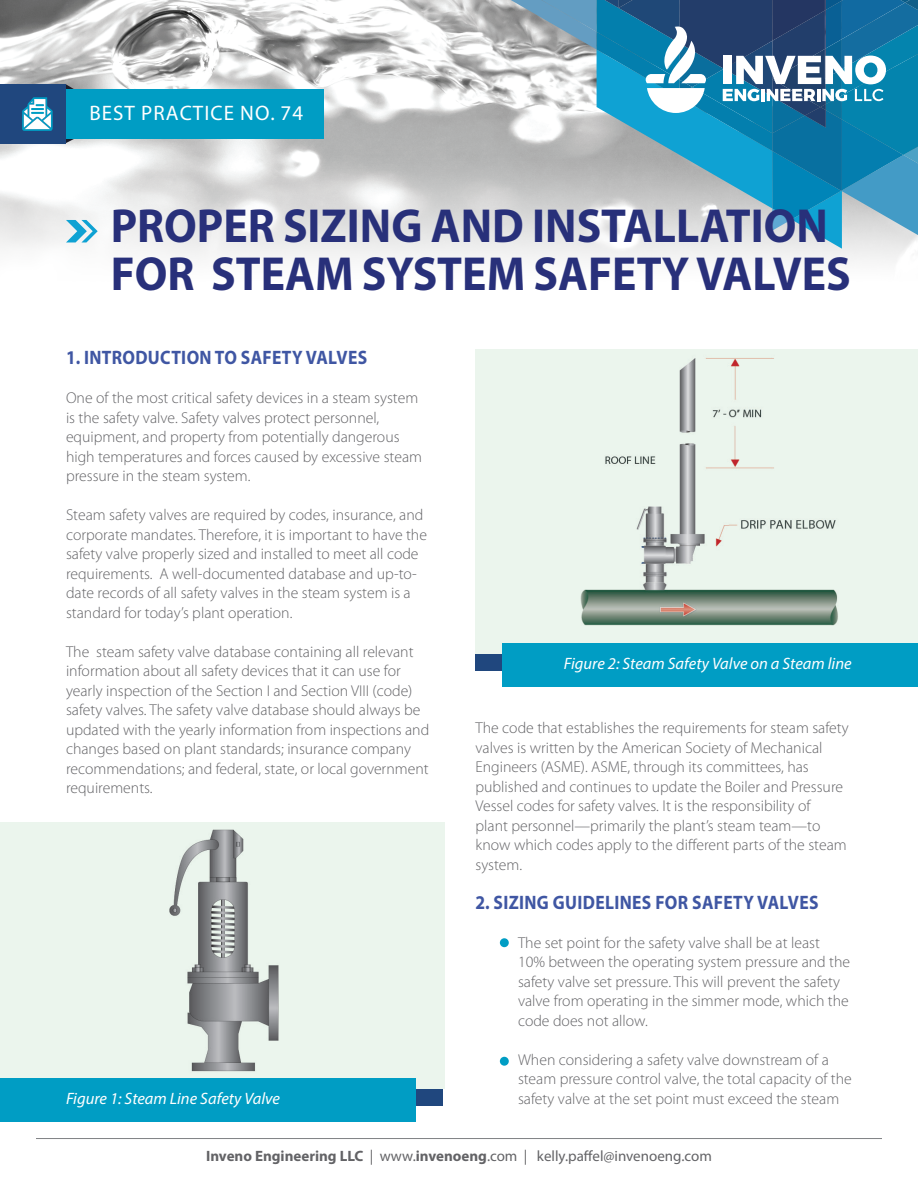
<style>
.page{position:relative;width:918px;height:1188px;background:#fff}
.page>*{position:absolute;margin:0;border:0;box-sizing:border-box;transform-origin:0 0}
.t1{font:700 48px/48px "Myriad Pro";color:#28307a;scale:.95 1}
.t2{font:21px "Myriad Pro";letter-spacing:.05em;color:#fff}
.t3{font:700 19.5px "Myriad Pro";letter-spacing:.02em;color:#3f56a3;scale:.9 1}
.t4{font:italic 16.5px "Myriad Pro";color:#fff}
.t5{font:300 15.75px/19.5px "Myriad Pro";color:#636366}
.t6{font:15px "Myriad Pro";color:#636366}
.s1{font-weight:700}
</style>
<div class="page">
<hr style="left:36px;top:1138px;width:846px;height:1px;background:#808285">
<div style="left:476px;top:637px;width:376px;height:34px;background:#20477e"></div>
<div style="left:66px;top:1072px;width:376px;height:34px;background:#20477e"></div>
<img style="left:0;top:0;width:511px;height:128px">
<img style="left:0;top:128px;width:918px;height:134px">
<svg style="left:597px;top:235px;width:245px;height:14px;fill:#eaeaea"></svg>
<svg style="left:65px;top:84px;width:13px;height:59px"></svg>
<div style="left:65px;top:89px;width:259px;height:49px;background:#009dc4"></div>
<div style="left:0;top:84px;width:65px;height:59px;background:#20477e"></div>
<svg style="left:66px;top:220px;width:32px;height:22px"></svg>
<svg style="left:22px;top:97px;width:31px;height:34px"></svg>
<img style="left:476px;top:349px;width:442px;height:305px">
<img style="left:0;top:823px;width:444px;height:266px">
<div style="left:503px;top:644px;width:415px;height:43px;background:#009dc4"></div>
<div style="left:0;top:1079px;width:415px;height:43px;background:#009dc4"></div>
<div style="left:500px;top:938px;width:9px;height:9px;background:#009dc4;border-radius:50%"></div>
<div style="left:500px;top:1057px;width:9px;height:9px;background:#009dc4;border-radius:50%"></div>
<svg style="left:511px;top:0;width:407px;height:235px;background:#659fb9"></svg>
<h2 class="t2" style="left:89px;top:100px;width:215px">BEST PRACTICE NO. 74</h2>
<h1 class="t1" style="left:111px;top:200px;width:781px">PROPER SIZING AND INSTALLATION<br>FOR STEAM SYSTEM SAFETY VALVES</h1>
<p class="t3" style="left:66px;top:345px;width:336px">1. INTRODUCTION TO SAFETY VALVES</p>
<p class="t5" style="left:66px;top:388px;width:358px">One of the most critical safety devices in a steam system is the safety valve. Safety valves protect personnel, equipment, and property from potentially dangerous high temperatures and forces caused by excessive steam pressure in the steam system.</p>
<p class="t5" style="left:66px;top:505px;width:363px">Steam safety valves are required by codes, insurance, and corporate mandates. Therefore, it is important to have the safety valve properly sized and installed to meet all code requirements. A well-documented database and up-to&shy;date records of all safety valves in the steam system is a standard for today’s plant operation.</p>
<p class="t5" style="left:66px;top:641px;width:365px">The steam safety valve database containing all relevant information about all safety devices that it can use for yearly inspection of the Section I and Section VIII (code) safety valves. The safety valve database should always be updated with the yearly information from inspections and changes based on plant standards; insurance company recommendations; and federal, state, or local government requirements.</p>
<p class="t4" style="left:66px;top:1088px;width:216px">Figure 1: Steam Line Safety Valve</p>
<p class="t4" style="left:564px;top:653px;width:289px">Figure 2: Steam Safety Valve on a Steam line</p>
<p class="t5" style="left:476px;top:718px;width:375px">The code that establishes the requirements for steam safety valves is written by the American Society of Mechanical Engineers (ASME). ASME, through its committees, has published and continues to update the Boiler and Pressure Vessel codes for safety valves. It is the responsibility of<br>plant personnel—primarily the plant’s steam team—to know which codes apply to the different parts of the steam system.</p>
<p class="t3" style="left:476px;top:889px;width:383px">2. SIZING GUIDELINES FOR SAFETY VALVES</p>
<p class="t5" style="left:518px;top:933px;width:334px">The set point for the safety valve shall be at least 10% between the operating system pressure and the safety valve set pressure. This will prevent the safety valve from operating in the simmer mode, which the code does not allow.</p>
<p class="t5" style="left:518px;top:1049px;width:335px">When considering a safety valve downstream of a steam pressure control valve, the total capacity of the safety valve at the set point must exceed the steam</p>
<p class="t6" style="left:206px;top:1146px;width:507px"><span class="s1">Inveno Engineering LLC</span> | www.<span class="s1">invenoeng</span>.com | kelly.paffel@invenoeng.com</p>
</div>
